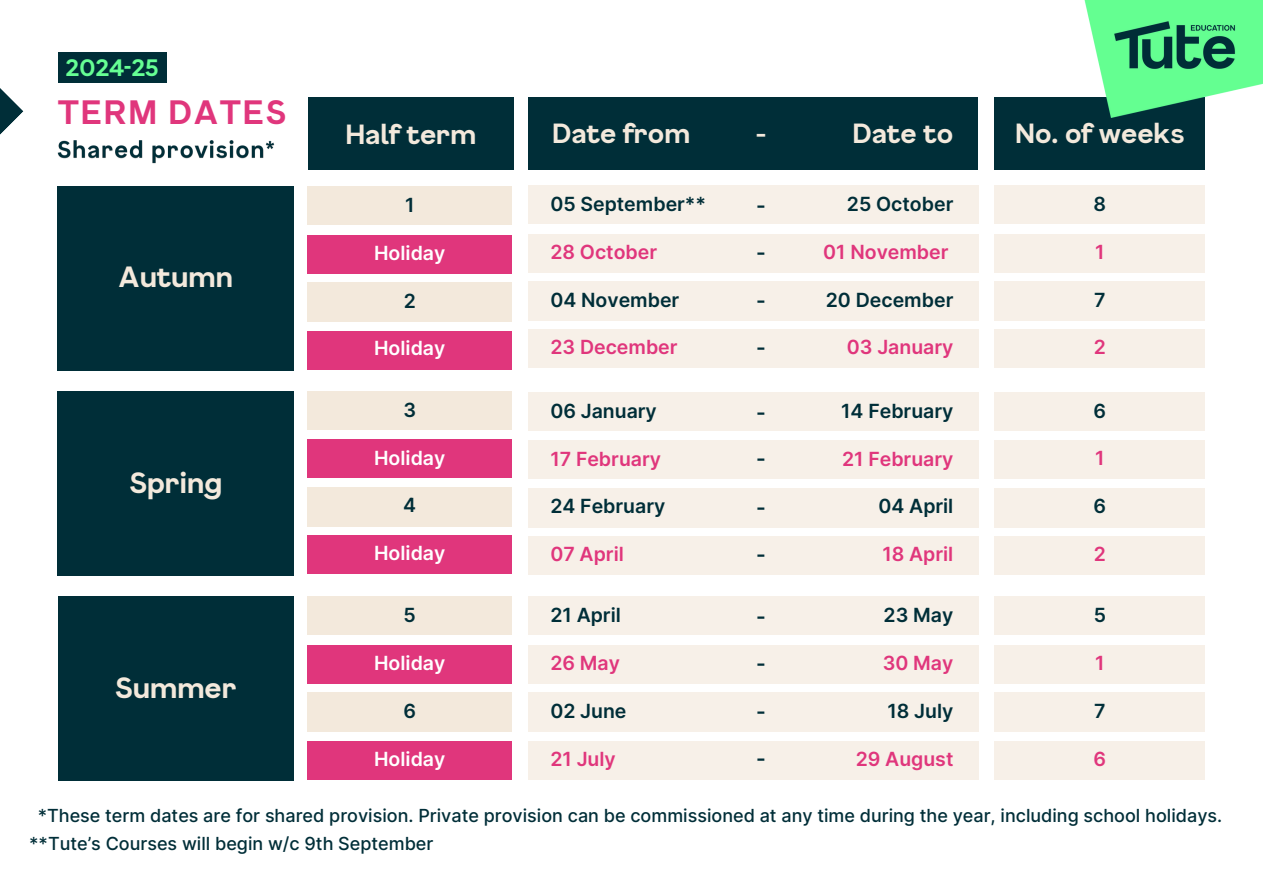
<style>
.page{position:relative;width:1263px;height:894px;background:#fff}
.page>*{position:absolute;margin:0;border:0;box-sizing:border-box;transform-origin:0 0}
.t1{font:700 32.85px "F37 Gruffy";letter-spacing:.05em;color:#e0367c}
.t2{font:700 28.5px "F37 Gruffy";color:#f3e9dc}
.t3{font:700 27px "F37 Gruffy";color:#f3e9dc}
.t4{font:600 25.5px "Inter";color:#f3e9dc}
.t5{font:700 23.1px "F37 Gruffy";color:#66ff94}
.t6{font:600 21px "Inter";color:#002e38}
.t7{font:600 19.5px "Inter";color:#002e38}
.t8{font:600 19.5px "Inter";color:#e0367c}
.t9{font:600 19.5px "Inter";color:#fff}
.t10{font:500 18px "Inter";color:#002e38}
</style>
<div class="page">
<div style="left:307px;top:187px;width:205px;height:38px;background:#f3e9dc"></div>
<div style="left:307px;top:282px;width:205px;height:40px;background:#f3e9dc"></div>
<div style="left:307px;top:235px;width:205px;height:38px;background:#e0367c"></div>
<div style="left:307px;top:331px;width:205px;height:38px;background:#e0367c"></div>
<div style="left:528px;top:186px;width:450px;height:38px;background:#f7f0e8"></div>
<div style="left:528px;top:234px;width:450px;height:38px;background:#f7f0e8"></div>
<div style="left:528px;top:281px;width:450px;height:40px;background:#f7f0e8"></div>
<div style="left:528px;top:330px;width:450px;height:38px;background:#f7f0e8"></div>
<div style="left:995px;top:186px;width:210px;height:38px;background:#f7f0e8"></div>
<div style="left:995px;top:234px;width:210px;height:38px;background:#f7f0e8"></div>
<div style="left:995px;top:281px;width:210px;height:40px;background:#f7f0e8"></div>
<div style="left:995px;top:330px;width:210px;height:38px;background:#f7f0e8"></div>
<div style="left:528px;top:392px;width:450px;height:38px;background:#f7f0e8"></div>
<div style="left:528px;top:440px;width:450px;height:39px;background:#f7f0e8"></div>
<div style="left:528px;top:488px;width:450px;height:39px;background:#f7f0e8"></div>
<div style="left:528px;top:536px;width:450px;height:38px;background:#f7f0e8"></div>
<div style="left:995px;top:392px;width:210px;height:38px;background:#f7f0e8"></div>
<div style="left:995px;top:440px;width:210px;height:39px;background:#f7f0e8"></div>
<div style="left:995px;top:488px;width:210px;height:39px;background:#f7f0e8"></div>
<div style="left:995px;top:536px;width:210px;height:38px;background:#f7f0e8"></div>
<div style="left:528px;top:596px;width:450px;height:39px;background:#f7f0e8"></div>
<div style="left:528px;top:645px;width:450px;height:38px;background:#f7f0e8"></div>
<div style="left:528px;top:692px;width:450px;height:39px;background:#f7f0e8"></div>
<div style="left:528px;top:740px;width:450px;height:39px;background:#f7f0e8"></div>
<div style="left:995px;top:596px;width:210px;height:39px;background:#f7f0e8"></div>
<div style="left:995px;top:645px;width:210px;height:38px;background:#f7f0e8"></div>
<div style="left:995px;top:692px;width:210px;height:39px;background:#f7f0e8"></div>
<div style="left:995px;top:740px;width:210px;height:39px;background:#f7f0e8"></div>
<div style="left:995px;top:97px;width:210px;height:72px;background:#002e38"></div>
<img style="left:1084px;top:0;width:179px;height:118px">
<div style="left:58px;top:186px;width:236px;height:185px;background:#002e38"></div>
<div style="left:58px;top:391px;width:236px;height:185px;background:#002e38"></div>
<div style="left:58px;top:596px;width:236px;height:184px;background:#002e38"></div>
<div style="left:308px;top:97px;width:205px;height:72px;background:#002e38"></div>
<div style="left:528px;top:97px;width:450px;height:72px;background:#002e38"></div>
<svg style="left:0;top:88px;width:24px;height:47px"></svg>
<img style="left:57px;top:140px;width:218px;height:24px">
<div style="left:58px;top:52px;width:108px;height:31px;background:#002e38"></div>
<div style="left:307px;top:391px;width:205px;height:38px;background:#f3e9dc"></div>
<div style="left:307px;top:487px;width:205px;height:39px;background:#f3e9dc"></div>
<div style="left:307px;top:439px;width:205px;height:39px;background:#e0367c"></div>
<div style="left:307px;top:535px;width:205px;height:38px;background:#e0367c"></div>
<div style="left:307px;top:596px;width:205px;height:39px;background:#f3e9dc"></div>
<div style="left:307px;top:692px;width:205px;height:39px;background:#f3e9dc"></div>
<div style="left:307px;top:645px;width:205px;height:38px;background:#e0367c"></div>
<div style="left:307px;top:740px;width:205px;height:39px;background:#e0367c"></div>
<p class="t5" style="left:65px;top:53px;width:95px">2024-25</p>
<p class="t1" style="left:58px;top:92px;width:230px">TERM DATES</p>
<h1 class="t2" style="left:119px;top:259px;width:116px">Autumn</h1>
<h2 class="t2" style="left:129px;top:465px;width:94px">Spring</h2>
<h2 class="t2" style="left:115px;top:670px;width:123px">Summer</h2>
<p class="t3" style="left:345px;top:118px;width:132px">Half term</p>
<p class="t3" style="left:552px;top:116px;width:140px">Date from</p>
<h2 class="t4" style="left:755px;top:118px;width:13px">-</h2>
<p class="t3" style="left:852px;top:117px;width:102px">Date to</p>
<p class="t3" style="left:1015px;top:117px;width:171px">No. of weeks</p>
<p class="t7" style="left:405px;top:193px;width:11px">1</p>
<p class="t7" style="left:550px;top:192px;width:157px">05 September**</p>
<p class="t6" style="left:756px;top:193px;width:11px">-</p>
<h2 class="t7" style="left:847px;top:192px;width:108px">25 October</h2>
<p class="t7" style="left:1093px;top:192px;width:14px">8</p>
<p class="t9" style="left:374px;top:241px;width:73px">Holiday</p>
<p class="t8" style="left:550px;top:240px;width:108px">28 October</p>
<p class="t6" style="left:756px;top:239px;width:11px">-</p>
<p class="t8" style="left:823px;top:240px;width:127px">01 November</p>
<p class="t8" style="left:1095px;top:240px;width:11px">1</p>
<p class="t7" style="left:404px;top:288px;width:14px">2</p>
<p class="t7" style="left:550px;top:287px;width:130px">04 November</p>
<p class="t6" style="left:756px;top:288px;width:11px">-</p>
<p class="t7" style="left:826px;top:287px;width:129px">20 December</p>
<p class="t7" style="left:1094px;top:287px;width:13px">7</p>
<p class="t9" style="left:374px;top:336px;width:73px">Holiday</p>
<p class="t8" style="left:550px;top:335px;width:129px">23 December</p>
<p class="t6" style="left:756px;top:334px;width:11px">-</p>
<p class="t8" style="left:847px;top:335px;width:108px">03 January</p>
<h2 class="t8" style="left:1094px;top:335px;width:14px">2</h2>
<p class="t7" style="left:403px;top:398px;width:14px">3</p>
<p class="t7" style="left:550px;top:398px;width:108px">06 January</p>
<p class="t6" style="left:756px;top:399px;width:11px">-</p>
<p class="t7" style="left:841px;top:398px;width:114px">14 February</p>
<p class="t7" style="left:1093px;top:398px;width:14px">6</p>
<p class="t9" style="left:374px;top:445px;width:73px">Holiday</p>
<p class="t8" style="left:550px;top:446px;width:112px">17 February</p>
<p class="t6" style="left:756px;top:445px;width:11px">-</p>
<p class="t8" style="left:842px;top:446px;width:113px">21 February</p>
<p class="t8" style="left:1095px;top:446px;width:11px">1</p>
<p class="t7" style="left:403px;top:493px;width:14px">4</p>
<p class="t7" style="left:550px;top:494px;width:116px">24 February</p>
<p class="t6" style="left:756px;top:494px;width:11px">-</p>
<p class="t7" style="left:878px;top:494px;width:76px">04 April</p>
<p class="t7" style="left:1093px;top:494px;width:14px">6</p>
<p class="t9" style="left:374px;top:541px;width:73px">Holiday</p>
<p class="t8" style="left:550px;top:542px;width:75px">07 April</p>
<p class="t6" style="left:756px;top:541px;width:11px">-</p>
<p class="t8" style="left:882px;top:542px;width:72px">18 April</p>
<p class="t8" style="left:1094px;top:542px;width:14px">2</p>
<p class="t7" style="left:404px;top:603px;width:14px">5</p>
<p class="t7" style="left:550px;top:603px;width:72px">21 April</p>
<p class="t6" style="left:756px;top:604px;width:11px">-</p>
<p class="t7" style="left:884px;top:603px;width:71px">23 May</p>
<p class="t7" style="left:1094px;top:603px;width:14px">5</p>
<p class="t9" style="left:374px;top:651px;width:73px">Holiday</p>
<p class="t8" style="left:550px;top:651px;width:71px">26 May</p>
<p class="t6" style="left:756px;top:650px;width:11px">-</p>
<p class="t8" style="left:883px;top:651px;width:72px">30 May</p>
<p class="t8" style="left:1095px;top:651px;width:11px">1</p>
<p class="t7" style="left:403px;top:698px;width:14px">6</p>
<h2 class="t7" style="left:550px;top:698px;width:78px">02 June</h2>
<p class="t6" style="left:756px;top:698px;width:11px">-</p>
<p class="t7" style="left:887px;top:698px;width:67px">18 July</p>
<p class="t7" style="left:1094px;top:698px;width:13px">7</p>
<p class="t9" style="left:374px;top:746px;width:73px">Holiday</p>
<p class="t8" style="left:550px;top:746px;width:67px">21 July</p>
<p class="t6" style="left:756px;top:745px;width:11px">-</p>
<p class="t8" style="left:856px;top:746px;width:99px">29 August</p>
<p class="t8" style="left:1093px;top:746px;width:14px">6</p>
<p class="t10" style="left:38px;top:804px;width:1186px">*These term dates are for shared provision. Private provision can be commissioned at any time during the year, including school holidays.</p>
<h2 class="t10" style="left:29px;top:831px;width:406px">**Tute’s Courses will begin w/c 9th September</h2>
</div>
